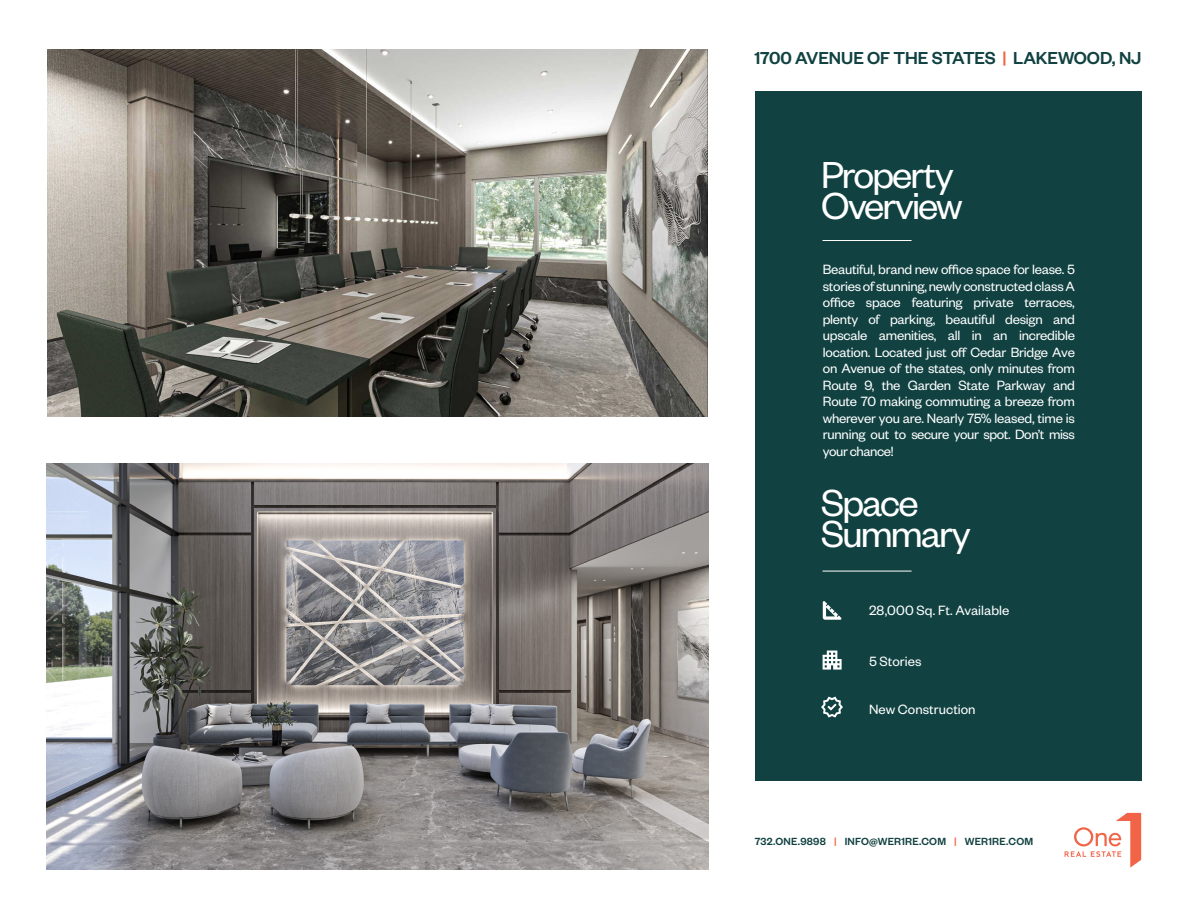
<style>
.page{position:relative;width:1188px;height:918px;background:#fff}
.page>*{position:absolute;margin:0;border:0;box-sizing:border-box;transform-origin:0 0}
.t1{font:41.25px/30.9px "Founders Grotesk";letter-spacing:-.045em;color:#fff}
.t2{font:500 19.05px "Founders Grotesk";letter-spacing:-.01em;color:#114141}
.t3{font:14.7px/16.5px "Founders Grotesk";letter-spacing:-.015em;color:#fff;text-align:justify}
.t4{font:14.7px "Founders Grotesk";letter-spacing:.005em;color:#fff}
.t5{font:500 11.4px "Founders Grotesk";letter-spacing:.015em;color:#114141}
.s1{color:#f16446}
</style>
<div class="page">
<svg style="left:1065px;top:813px;width:76px;height:55px"></svg>
<img style="left:47px;top:49px;width:661px;height:368px">
<img style="left:47px;top:463px;width:661px;height:407px">
<div style="left:755px;top:91px;width:386px;height:689px;background:#114141"></div>
<hr style="left:823px;top:240px;width:89px;height:1px;background:#fff">
<hr style="left:823px;top:571px;width:89px;height:1px;background:#fff">
<svg style="left:823px;top:601px;width:19px;height:19px"></svg>
<svg style="left:823px;top:651px;width:19px;height:19px"></svg>
<svg style="left:821px;top:697px;width:22px;height:21px"></svg>
<p class="t2" style="left:754px;top:46px;width:388px">1700 AVENUE OF THE STATES <span class="s1">|</span> LAKEWOOD, NJ</p>
<h1 class="t1" style="left:821px;top:157px;width:143px">Property<br>Overview</h1>
<p class="t3" style="left:823px;top:261px;width:254px">Beautiful, brand new office space for lease. 5 stories of stunning, newly constructed class A office space featuring private terraces, plenty of parking, beautiful design and upscale amenities, all in an incredible location. Located just off Cedar Bridge Ave on Avenue of the states, only minutes from Route 9, the Garden State Parkway and Route 70 making commuting a breeze from wherever you are. Nearly 75% leased, time is running out to secure your spot. Don’t miss your chance!</p>
<h1 class="t1" style="left:821px;top:485px;width:151px">Space<br>Summary</h1>
<p class="t4" style="left:869px;top:601px;width:142px">28,000 Sq. Ft. Available</p>
<p class="t4" style="left:869px;top:653px;width:54px">5 Stories</p>
<p class="t4" style="left:869px;top:701px;width:108px">New Construction</p>
<p class="t5" style="left:755px;top:834px;width:280px">732.ONE.9898 <span class="s1">|</span> INFO@WER1RE.COM <span class="s1">|</span> WER1RE.COM</p>
</div>
